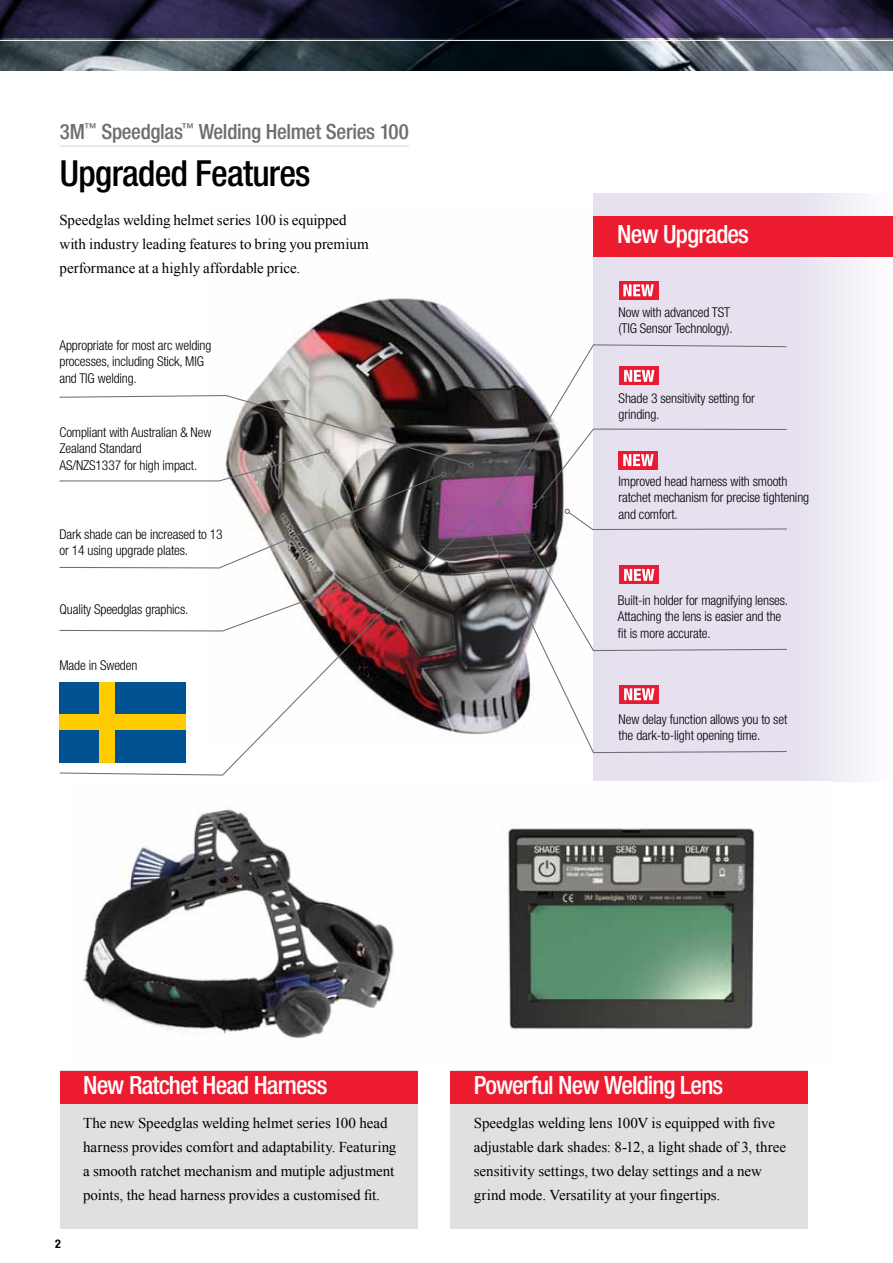
<style>
.page{position:relative;width:893px;height:1263px;background:#fff}
.page>*{position:absolute;margin:0;border:0;box-sizing:border-box;transform-origin:0 0}
.t1{font:500 condensed 36px "Helvetica Neue LT Std";letter-spacing:-.02em;color:#000}
.t2{font:500 condensed 25.2px "Helvetica Neue LT Std";letter-spacing:-.035em;color:#fff}
.t3{font:500 condensed 21px "Helvetica Neue LT Std";letter-spacing:-.015em;color:#6d6e71}
.t4{font:15px/24px "Times New Roman";letter-spacing:-.005em;color:#000}
.t5{font:300 condensed 13.5px/16.5px "Helvetica Neue LT Std";letter-spacing:-.01em;color:#000}
.t6{font:700 condensed 12px "Helvetica Neue LT Std";color:#000}
</style>
<div class="page">
<img style="left:252px;top:297px;width:264px;height:438px">
<img style="left:0;top:38px;width:893px;height:32px">
<svg style="left:0;top:0;width:893px;height:38px;background:#221e3b"></svg>
<hr style="left:0;top:40px;width:893px;height:1px;background:#fff">
<div style="left:593px;top:193px;width:300px;height:589px;background:linear-gradient(to right,#e0d9eb,#f3f0f7)"></div>
<img style="left:507px;top:824px;width:248px;height:206px">
<img style="left:83px;top:809px;width:311px;height:230px">
<svg style="left:59px;top:632px;width:412px;height:144px"></svg>
<svg style="left:498px;top:344px;width:289px;height:159px"></svg>
<svg style="left:496px;top:500px;width:5px;height:6px"></svg>
<svg style="left:490px;top:538px;width:298px;height:216px"></svg>
<svg style="left:487px;top:534px;width:6px;height:6px"></svg>
<div style="left:60px;top:1071px;width:357px;height:158px;background:#dfe0e0"></div>
<div style="left:450px;top:1071px;width:358px;height:158px;background:#dfe0e0"></div>
<hr style="left:60px;top:146px;width:349px;height:1px;background:#d1d3d4">
<svg style="left:59px;top:394px;width:415px;height:238px"></svg>
<div style="left:619px;top:366px;width:40px;height:19px;background:#e71c34"></div>
<svg style="left:624px;top:370px;width:30px;height:12px"></svg>
<div style="left:619px;top:281px;width:39px;height:19px;background:#e71c34"></div>
<svg style="left:623px;top:284px;width:31px;height:12px"></svg>
<div style="left:619px;top:685px;width:40px;height:19px;background:#e71c34"></div>
<svg style="left:624px;top:688px;width:30px;height:12px"></svg>
<svg style="left:516px;top:428px;width:272px;height:224px;background:#d4cad6"></svg>
<div style="left:593px;top:216px;width:300px;height:40px;background:#ed1b2f"></div>
<div style="left:60px;top:1071px;width:357px;height:33px;background:#ed1b2f"></div>
<div style="left:450px;top:1071px;width:358px;height:33px;background:#ed1b2f"></div>
<div style="left:60px;top:682px;width:126px;height:80px;background:#015293"></div>
<div style="left:99px;top:682px;width:16px;height:80px;background:#ffcc01"></div>
<div style="left:60px;top:714px;width:126px;height:15px;background:#ffcc01"></div>
<h3 class="t3" style="left:60px;top:119px;width:351px">3M<sup>™</sup> Speedglas<sup>™</sup> Welding Helmet Series 100</h3>
<h1 class="t1" style="left:60px;top:152px;width:252px">Upgraded Features</h1>
<p class="t4" style="left:60px;top:207px;width:311px">Speedglas welding helmet series 100 is equipped with industry leading features to bring you premium performance at a highly affordable price.</p>
<p class="t5" style="left:60px;top:337px;width:153px">Appropriate for most arc welding processes, including Stick, MIG and TIG welding.</p>
<p class="t5" style="left:60px;top:423px;width:153px">Compliant with Australian &amp; New<br>Zealand Standard<br>AS/NZS1337 for high impact.</p>
<p class="t5" style="left:60px;top:525px;width:165px">Dark shade can be increased to 13 or 14 using upgrade plates.</p>
<p class="t5" style="left:60px;top:601px;width:130px">Quality Speedglas graphics.</p>
<p class="t5" style="left:60px;top:656px;width:79px">Made in Sweden</p>
<h2 class="t2" style="left:617px;top:219px;width:133px">New Upgrades</h2>
<p class="t5" style="left:619px;top:304px;width:116px">Now with advanced TST (TIG Sensor Technology).</p>
<p class="t5" style="left:619px;top:390px;width:138px">Shade 3 sensitivity setting for grinding.</p>
<p class="t5" style="left:618px;top:473px;width:192px">Improved head harness with smooth ratchet mechanism for precise tightening and comfort.</p>
<p class="t5" style="left:618px;top:592px;width:172px">Built-in holder for magnifying lenses.<br>Attaching the lens is easier and the fit is more accurate.</p>
<p class="t5" style="left:619px;top:710px;width:170px">New delay function allows you to set the dark-to-light opening time.</p>
<h2 class="t2" style="left:83px;top:1070px;width:246px">New Ratchet Head Harness</h2>
<h2 class="t2" style="left:474px;top:1070px;width:251px">Powerful New Welding Lens</h2>
<p class="t6" style="left:55px;top:1237px;width:7px">2</p>
<p class="t4" style="left:83px;top:1111px;width:315px">The new Speedglas welding helmet series 100 head harness provides comfort and adaptability. Featuring a smooth ratchet mechanism and mutiple adjustment points, the head harness provides a customised fit.</p>
<p class="t4" style="left:474px;top:1111px;width:314px">Speedglas welding lens 100V is equipped with five adjustable dark shades: 8-12, a light shade of 3, three sensitivity settings, two delay settings and a new grind mode. Versatility at your fingertips.</p>
</div>
